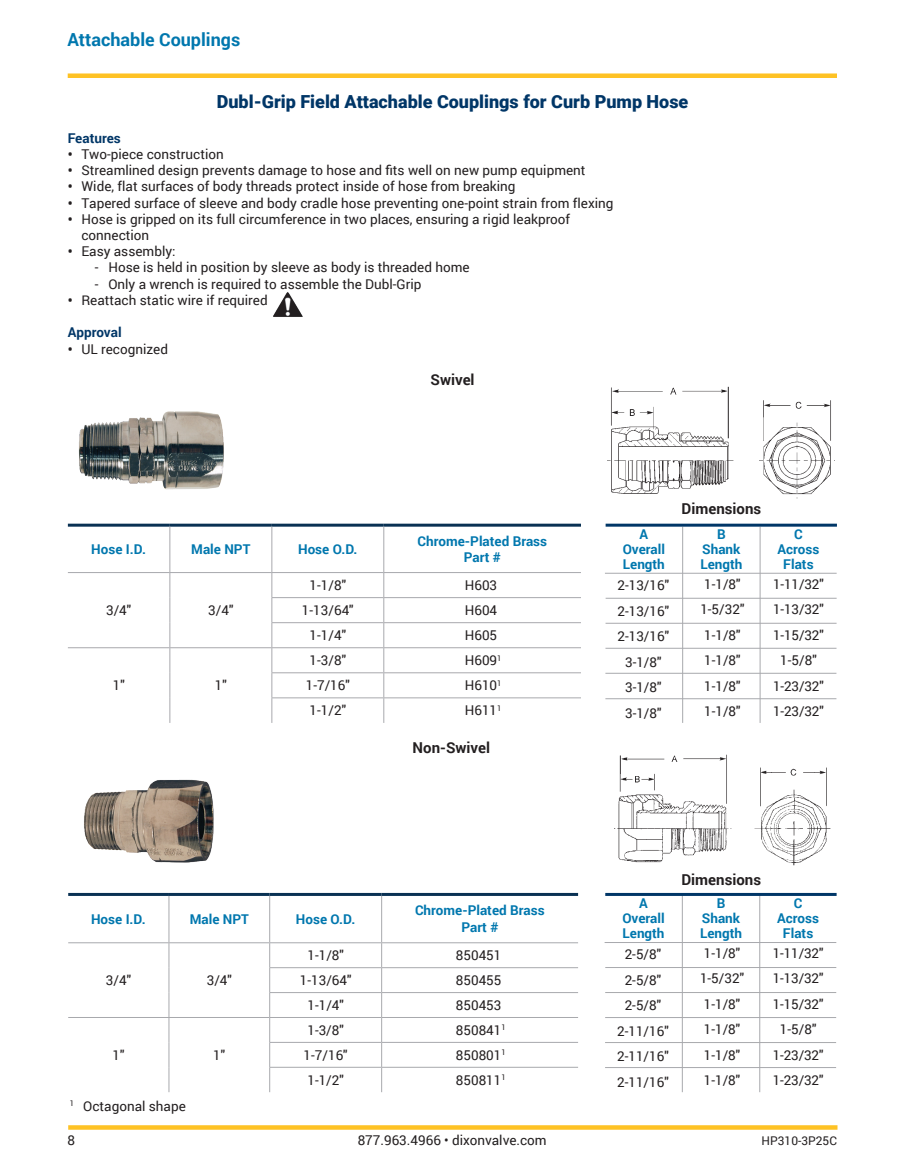
<style>
.page{position:relative;width:918px;height:1175px;background:#fff}
.page>*{position:absolute;margin:0;border:0;box-sizing:border-box;transform-origin:0 0}
.t1{font:900 18px "Roboto";color:#003667}
.t2{font:700 18px "Roboto";color:#0077ae}
.t3{font:700 15px "Roboto";color:#231f20}
.t4{font:13.5px/25.5px "Roboto";color:#231f20;text-align:center}
.t5{font:700 13.5px/15px "Roboto";color:#0077ae;text-align:center}
.t6{font:700 13.5px "Roboto";color:#003667}
.t7{font:12px "Roboto";color:#231f20}
.s1{font-weight:700}
</style>
<div class="page">
<div style="left:68px;top:73px;width:769px;height:5px;background:#fec224"></div>
<svg style="left:68px;top:1125px;width:770px;height:4px;background:#fec530"></svg>
<img style="left:607px;top:387px;width:224px;height:111px">
<hr style="left:605px;top:573px;width:232px;height:1px;background:#a8a9ad">
<hr style="left:682px;top:526px;width:1px;height:197px;background:#a8a9ad">
<hr style="left:760px;top:526px;width:1px;height:197px;background:#a8a9ad">
<hr style="left:606px;top:523px;width:231px;height:3px;background:#003667">
<hr style="left:605px;top:673px;width:231px;height:1px;background:#a8a9ad">
<hr style="left:605px;top:648px;width:232px;height:1px;background:#a8a9ad">
<hr style="left:606px;top:623px;width:231px;height:1px;background:#a8a9ad">
<hr style="left:606px;top:598px;width:231px;height:1px;background:#a8a9ad">
<img style="left:614px;top:755px;width:216px;height:110px">
<img style="left:273px;top:292px;width:30px;height:25px">
<img style="left:79px;top:411px;width:145px;height:79px">
<hr style="left:68px;top:523px;width:102px;height:3px;background:#093153">
<hr style="left:170px;top:523px;width:102px;height:3px;background:#093153">
<hr style="left:272px;top:523px;width:112px;height:3px;background:#093153">
<hr style="left:384px;top:523px;width:197px;height:3px;background:#093153">
<hr style="left:384px;top:572px;width:197px;height:1px;background:#a8a9ad">
<hr style="left:384px;top:597px;width:197px;height:1px;background:#a8a9ad">
<hr style="left:384px;top:622px;width:197px;height:1px;background:#a8a9ad">
<hr style="left:384px;top:647px;width:197px;height:1px;background:#a8a9ad">
<hr style="left:384px;top:672px;width:197px;height:1px;background:#a8a9ad">
<hr style="left:384px;top:697px;width:197px;height:1px;background:#a8a9ad">
<svg style="left:68px;top:525px;width:316px;height:198px"></svg>
<img style="left:84px;top:779px;width:130px;height:84px">
<hr style="left:68px;top:893px;width:101px;height:3px;background:#093153">
<hr style="left:169px;top:893px;width:101px;height:3px;background:#093153">
<hr style="left:270px;top:893px;width:112px;height:3px;background:#093153">
<hr style="left:382px;top:893px;width:196px;height:3px;background:#093153">
<hr style="left:382px;top:942px;width:196px;height:1px;background:#a8a9ad">
<hr style="left:382px;top:967px;width:196px;height:1px;background:#a8a9ad">
<hr style="left:382px;top:992px;width:196px;height:1px;background:#a8a9ad">
<hr style="left:382px;top:1017px;width:196px;height:1px;background:#a8a9ad">
<hr style="left:382px;top:1042px;width:196px;height:1px;background:#a8a9ad">
<hr style="left:382px;top:1066px;width:196px;height:1px;background:#a8a9ad">
<svg style="left:68px;top:894px;width:314px;height:198px"></svg>
<hr style="left:605px;top:942px;width:231px;height:1px;background:#a8a9ad">
<hr style="left:682px;top:894px;width:1px;height:198px;background:#a8a9ad">
<hr style="left:759px;top:896px;width:1px;height:196px;background:#a8a9ad">
<hr style="left:605px;top:893px;width:232px;height:3px;background:#003667">
<hr style="left:605px;top:1042px;width:231px;height:1px;background:#a8a9ad">
<hr style="left:605px;top:1017px;width:231px;height:1px;background:#a8a9ad">
<hr style="left:605px;top:992px;width:231px;height:1px;background:#a8a9ad">
<hr style="left:605px;top:967px;width:231px;height:1px;background:#a8a9ad">
<hr style="left:605px;top:1067px;width:231px;height:1px;background:#a8a9ad">
<hr style="left:605px;top:698px;width:231px;height:1px;background:#a8a9ad">
<h1 class="t2" style="left:68px;top:27px;width:174px">Attachable Couplings</h1>
<h1 class="t1" style="left:217px;top:89px;width:473px">Dubl-Grip Field Attachable Couplings for Curb Pump Hose</h1>
<p class="t6" style="left:68px;top:128px;width:54px">Features</p>
<p class="t4" style="left:68px;top:141px;width:157px"><span class="s1">•</span> Two-piece construction</p>
<p class="t4" style="left:68px;top:157px;width:519px"><span class="s1">•</span> Streamlined design prevents damage to hose and fits well on new pump equipment</p>
<p class="t4" style="left:68px;top:173px;width:449px"><span class="s1">•</span> Wide, flat surfaces of body threads protect inside of hose from breaking</p>
<p class="t4" style="left:68px;top:189px;width:547px"><span class="s1">•</span> Tapered surface of sleeve and body cradle hose preventing one-point strain from flexing</p>
<p class="t4" style="left:81px;top:210px;width:490px;line-height:16.2px;text-align:left;text-indent:-14px"><span class="s1">•</span> Hose is gripped on its full circumference in two places, ensuring a rigid leakproof connection</p>
<p class="t4" style="left:68px;top:238px;width:109px"><span class="s1">•</span> Easy assembly:</p>
<p class="t4" style="left:95px;top:254px;width:376px">- Hose is held in position by sleeve as body is threaded home</p>
<p class="t4" style="left:95px;top:270px;width:328px">- Only a wrench is required to assemble the Dubl-Grip</p>
<p class="t4" style="left:68px;top:287px;width:201px"><span class="s1">•</span> Reattach static wire if required</p>
<p class="t6" style="left:68px;top:323px;width:55px">Approval</p>
<p class="t4" style="left:68px;top:335px;width:102px"><span class="s1">•</span> UL recognized</p>
<p class="t3" style="left:431px;top:369px;width:46px">Swivel</p>
<p class="t5" style="left:91px;top:541px;width:56px">Hose I.D.</p>
<p class="t5" style="left:191px;top:541px;width:61px">Male NPT</p>
<p class="t5" style="left:298px;top:541px;width:61px">Hose O.D.</p>
<p class="t5" style="left:418px;top:532px;width:131px;line-height:16.2px">Chrome-Plated Brass<br>Part #</p>
<p class="t4" style="left:106px;top:597px;width:27px">3/4"</p>
<p class="t4" style="left:208px;top:597px;width:27px">3/4"</p>
<p class="t4" style="left:113px;top:672px;width:14px">1"</p>
<p class="t4" style="left:215px;top:672px;width:14px">1"</p>
<p class="t4" style="left:310px;top:572px;width:38px">1-1/8"</p>
<p class="t4" style="left:465px;top:572px;width:34px">H603</p>
<p class="t4" style="left:302px;top:597px;width:53px">1-13/64"</p>
<p class="t4" style="left:465px;top:597px;width:34px">H604</p>
<p class="t4" style="left:310px;top:622px;width:38px">1-1/4"</p>
<p class="t4" style="left:465px;top:622px;width:34px">H605</p>
<p class="t4" style="left:310px;top:647px;width:38px">1-3/8"</p>
<p class="t4" style="left:465px;top:647px;width:38px">H609<sup>1</sup></p>
<p class="t4" style="left:306px;top:672px;width:46px">1-7/16"</p>
<p class="t4" style="left:465px;top:672px;width:38px">H610<sup>1</sup></p>
<p class="t4" style="left:310px;top:697px;width:38px">1-1/2"</p>
<p class="t4" style="left:465px;top:697px;width:38px">H611<sup>1</sup></p>
<p class="t3" style="left:413px;top:737px;width:79px">Non-Swivel</p>
<p class="t5" style="left:91px;top:911px;width:56px">Hose I.D.</p>
<p class="t5" style="left:190px;top:911px;width:61px">Male NPT</p>
<p class="t5" style="left:296px;top:911px;width:61px">Hose O.D.</p>
<p class="t5" style="left:415px;top:902px;width:131px;line-height:16.2px">Chrome-Plated Brass<br>Part #</p>
<p class="t4" style="left:106px;top:966px;width:27px">3/4"</p>
<p class="t4" style="left:207px;top:966px;width:27px">3/4"</p>
<p class="t4" style="left:112px;top:1041px;width:14px">1"</p>
<p class="t4" style="left:213px;top:1041px;width:14px">1"</p>
<p class="t4" style="left:70px;top:1092px;width:118px"><sup>1</sup> Octagonal shape</p>
<p class="t4" style="left:307px;top:942px;width:38px">1-1/8"</p>
<p class="t4" style="left:456px;top:942px;width:47px">850451</p>
<p class="t4" style="left:300px;top:966px;width:53px">1-13/64"</p>
<p class="t4" style="left:456px;top:966px;width:47px">850455</p>
<p class="t4" style="left:307px;top:991px;width:38px">1-1/4"</p>
<p class="t4" style="left:456px;top:991px;width:47px">850453</p>
<p class="t4" style="left:307px;top:1016px;width:38px">1-3/8"</p>
<p class="t4" style="left:456px;top:1016px;width:52px">850841<sup>1</sup></p>
<p class="t4" style="left:304px;top:1041px;width:46px">1-7/16"</p>
<p class="t4" style="left:456px;top:1041px;width:52px">850801<sup>1</sup></p>
<p class="t4" style="left:307px;top:1066px;width:38px">1-1/2"</p>
<p class="t4" style="left:456px;top:1066px;width:52px">850811<sup>1</sup></p>
<p class="t3" style="left:682px;top:498px;width:81px">Dimensions</p>
<p class="t5" style="left:623px;top:526px;width:44px">A<br>Overall<br>Length</p>
<p class="t5" style="left:700px;top:526px;width:43px">B<br>Shank<br>Length</p>
<p class="t5" style="left:778px;top:526px;width:43px">C<br>Across<br>Flats</p>
<p class="t4" style="left:773px;top:570px;width:52px">1-11/32"<br>1-13/32"<br>1-15/32"<br>1-5/8"<br>1-23/32"<br>1-23/32"</p>
<p class="t4" style="left:700px;top:570px;width:46px;text-align:left">1-1/8"<br>1-5/32"<br>1-1/8"<br>1-1/8"<br>1-1/8"<br>1-1/8"</p>
<p class="t4" style="left:617px;top:572px;width:53px">2-13/16"<br>2-13/16"<br>2-13/16"<br>3-1/8"<br>3-1/8"<br>3-1/8"</p>
<p class="t3" style="left:681px;top:869px;width:81px">Dimensions</p>
<p class="t5" style="left:622px;top:895px;width:44px">A<br>Overall<br>Length</p>
<p class="t5" style="left:700px;top:895px;width:43px">B<br>Shank<br>Length</p>
<p class="t5" style="left:777px;top:895px;width:43px">C<br>Across<br>Flats</p>
<p class="t4" style="left:773px;top:939px;width:52px">1-11/32"<br>1-13/32"<br>1-15/32"<br>1-5/8"<br>1-23/32"<br>1-23/32"</p>
<p class="t4" style="left:700px;top:939px;width:46px;text-align:left">1-1/8"<br>1-5/32"<br>1-1/8"<br>1-1/8"<br>1-1/8"<br>1-1/8"</p>
<p class="t4" style="left:617px;top:941px;width:53px">2-5/8"<br>2-5/8"<br>2-5/8"<br>2-11/16"<br>2-11/16"<br>2-11/16"</p>
<p class="t4" style="left:68px;top:1127px;width:9px">8</p>
<p class="t4" style="left:358px;top:1127px;width:191px">877.963.4966 • dixonvalve.com</p>
<p class="t7" style="left:762px;top:1131px;width:77px">HP310-3P25C</p>
</div>
